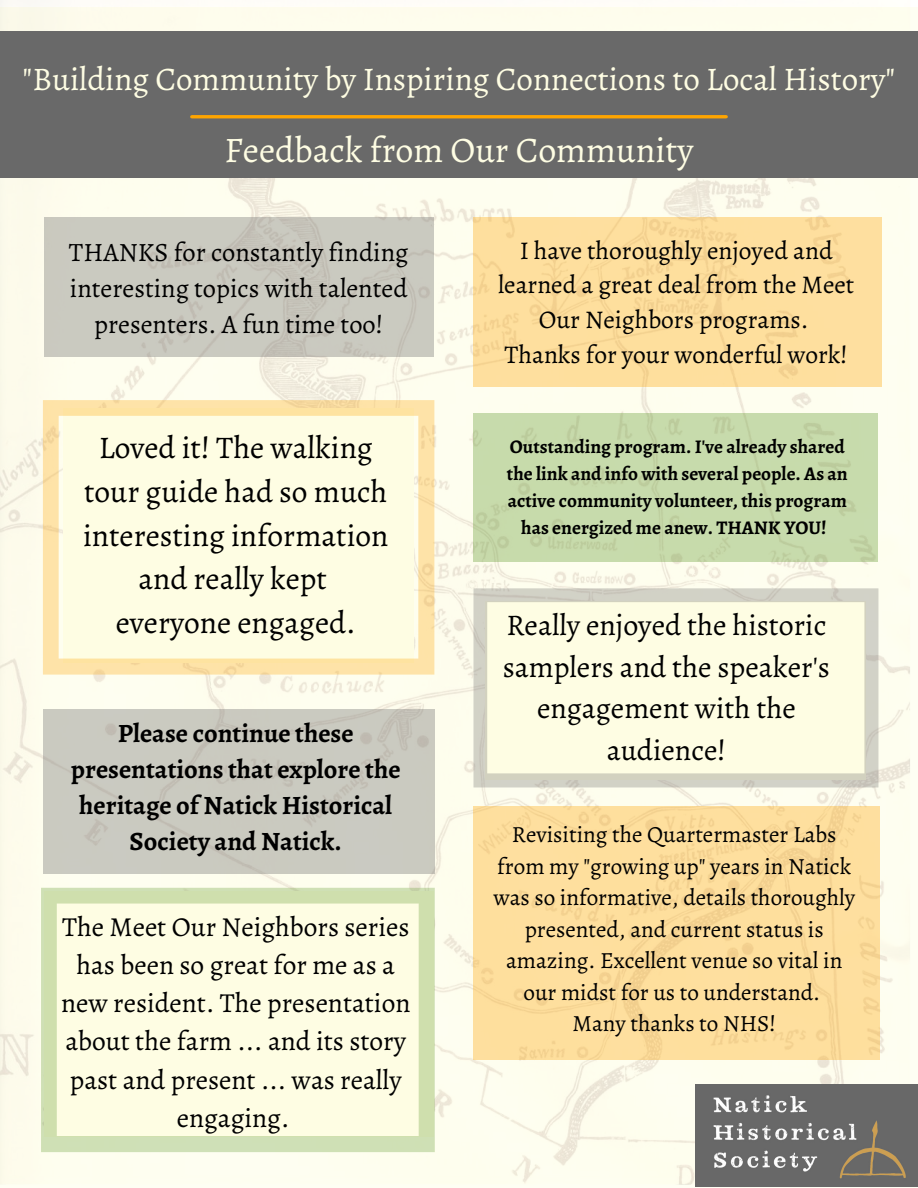
<style>
.page{position:relative;width:918px;height:1188px;background:#fff}
.page>*{position:absolute;margin:0;border:0;box-sizing:border-box;transform-origin:0 0}
.t1{font:36px "Alegreya";color:#fefde3}
.t2{font:33px "Alegreya";color:#fefde3}
.t3{font:31.5px/43.8px "Alegreya";color:#000;text-align:center}
.t4{font:30px/41.7px "Alegreya";color:#000;text-align:center}
.t5{font:27.45px/38.2px "Alegreya";color:#000;text-align:center}
.t6{font:700 26.4px/36px "Alegreya";color:#000;text-align:center}
.t7{font:26.4px/36.5px "Alegreya";color:#000;text-align:center}
.t8{font:25.5px/34.8px "Alegreya";color:#000;text-align:center}
.t9{font:23.1px/31.5px "Alegreya";color:#000;text-align:center}
.t10{font:700 19.35px/27px "Alegreya";color:#000;text-align:center}
</style>
<div class="page">
<img style="left:0;top:0;width:918px;height:1188px">
<img style="left:695px;top:1084px;width:223px;height:103px">
<div style="left:0;top:31px;width:918px;height:147px;background:#696969"></div>
<hr style="left:192px;top:115px;width:534px;height:3px;background:#ffa500">
<div style="left:45px;top:217px;width:389px;height:140px;background:linear-gradient(to right,#cac9bf,#c8c7bd)"></div>
<div style="left:473px;top:217px;width:408px;height:170px;background:linear-gradient(to right,#fcdd9b,#fdde9d)"></div>
<svg style="left:43px;top:400px;width:391px;height:275px;background:#fdf7d7"></svg>
<div style="left:473px;top:414px;width:405px;height:148px;background:#c7dbab"></div>
<svg style="left:473px;top:588px;width:405px;height:199px;background:#f5f4dd"></svg>
<div style="left:43px;top:709px;width:391px;height:165px;background:#cacac0"></div>
<div style="left:473px;top:807px;width:406px;height:253px;background:linear-gradient(to right,#fdde9c,#fcdc9b)"></div>
<svg style="left:41px;top:888px;width:394px;height:264px;background:#f5f7d9"></svg>
<p class="t2" style="left:23px;top:56px;width:874px">"Building Community by Inspiring Connections to Local History"</p>
<p class="t1" style="left:224px;top:125px;width:471px">Feedback from Our Community</p>
<p class="t7" style="left:69px;top:234px;width:341px">THANKS for constantly finding interesting topics with talented presenters. A fun time too!</p>
<p class="t8" style="left:498px;top:233px;width:358px">I have thoroughly enjoyed and learned a great deal from the Meet<br>Our Neighbors programs.</p>
<p class="t8" style="left:505px;top:337px;width:345px">Thanks for your wonderful work!</p>
<p class="t3" style="left:83px;top:425px;width:307px">Loved it! The walking tour guide had so much interesting information and really kept</p>
<p class="t3" style="left:116px;top:601px;width:241px">everyone engaged.</p>
<p class="t4" style="left:503px;top:604px;width:329px">Really enjoyed the historic samplers and the speaker's engagement with the audience!</p>
<p class="t10" style="left:507px;top:433px;width:342px">Outstanding program. I've already shared the link and info with several people. As an active community volunteer, this program has energized me anew. THANK YOU!</p>
<p class="t6" style="left:71px;top:715px;width:331px">Please continue these presentations that explore the heritage of Natick Historical<br>Society and Natick.</p>
<p class="t9" style="left:493px;top:819px;width:363px">Revisiting the Quartermaster Labs from my "growing up" years in Natick was so informative, details thoroughly presented, and current status is amazing. Excellent venue so vital in our midst for us to understand.</p>
<p class="t9" style="left:572px;top:1008px;width:205px">Many thanks to NHS!</p>
<p class="t5" style="left:61px;top:907px;width:351px">The Meet Our Neighbors series has been so great for me as a new resident. The presentation about the farm ... and its story past and present ... was really engaging.</p>
</div>
